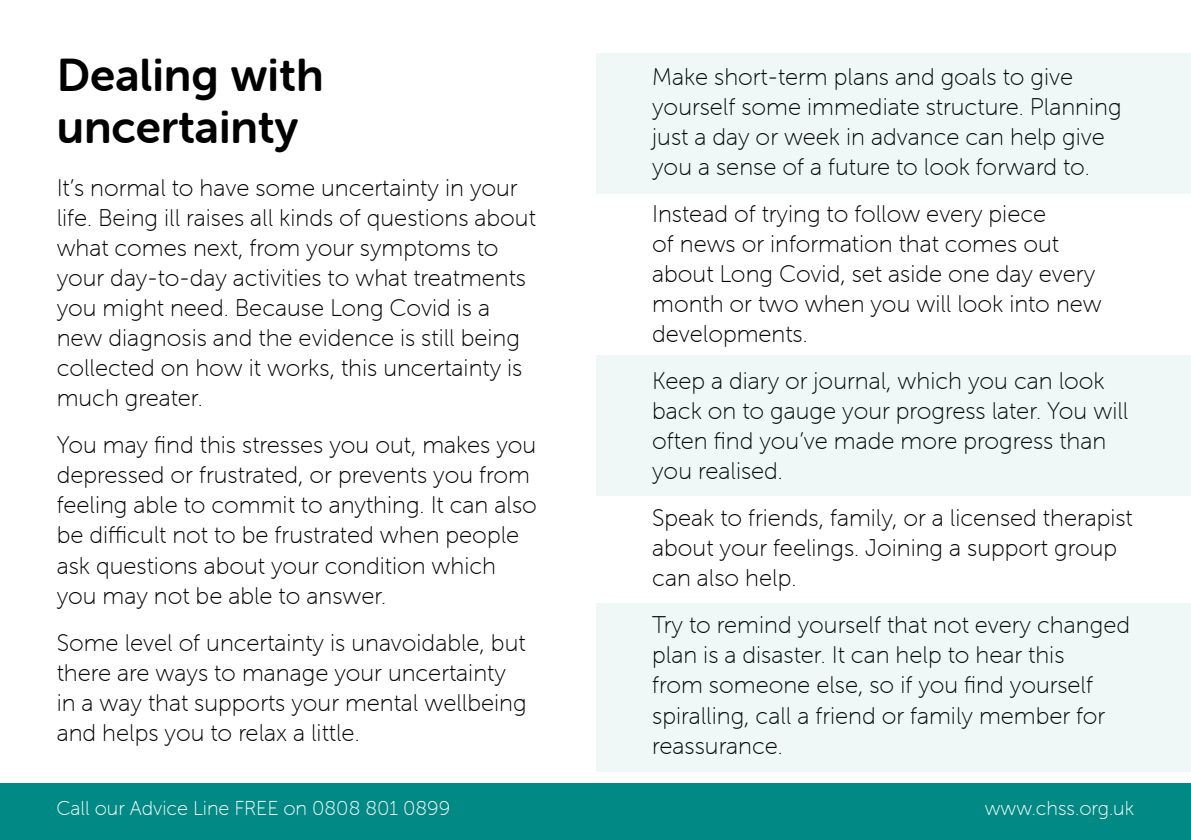
<style>
.page{position:relative;width:1191px;height:840px;background:#fff}
.page>*{position:absolute;margin:0;border:0;box-sizing:border-box;transform-origin:0 0}
.t1{font:46px/52px "Museo Sans Rounded 700";color:#000}
.t2{font:24px/30px "Museo Sans Rounded 100";color:#000}
.t3{font:20px "Museo Sans Rounded 100";color:#fff}
</style>
<div class="page">
<div style="left:578px;top:782px;width:613px;height:57px;background:#008985"></div>
<div style="left:0;top:782px;width:612px;height:57px;background:#008985"></div>
<div style="left:596px;top:53px;width:595px;height:141px;background:#f0f7f7"></div>
<div style="left:596px;top:602px;width:595px;height:169px;background:#f0f7f7"></div>
<div style="left:596px;top:354px;width:595px;height:141px;background:#f0f7f7"></div>
<h1 class="t1" style="left:57px;top:49px;width:268px">Dealing with uncertainty</h1>
<p class="t2" style="left:57px;top:173px;width:481px">It’s normal to have some uncertainty in your life. Being ill raises all kinds of questions about what comes next, from your symptoms to your day-to-day activities to what treatments you might need. Because Long Covid is a new diagnosis and the evidence is still being collected on how it works, this uncertainty is much greater.</p>
<p class="t2" style="left:57px;top:430px;width:482px">You may find this stresses you out, makes you depressed or frustrated, or prevents you from feeling able to commit to anything. It can also be difficult not to be frustrated when people ask questions about your condition which you may not be able to answer.</p>
<p class="t2" style="left:57px;top:627px;width:471px">Some level of uncertainty is unavoidable, but there are ways to manage your uncertainty in a way that supports your mental wellbeing and helps you to relax a little.</p>
<p class="t2" style="left:652px;top:62px;width:471px">Make short-term plans and goals to give yourself some immediate structure. Planning just a day or week in advance can help give you a sense of a future to look forward to.</p>
<p class="t2" style="left:652px;top:199px;width:451px">Instead of trying to follow every piece<br>of news or information that comes out about Long Covid, set aside one day every month or two when you will look into new developments.</p>
<p class="t2" style="left:652px;top:366px;width:478px">Keep a diary or journal, which you can look back on to gauge your progress later. You will often find you’ve made more progress than you realised.</p>
<p class="t2" style="left:652px;top:503px;width:482px">Speak to friends, family, or a licensed therapist about your feelings. Joining a support group can also help.</p>
<p class="t2" style="left:652px;top:610px;width:479px">Try to remind yourself that not every changed plan is a disaster. It can help to hear this<br>from someone else, so if you find yourself spiralling, call a friend or family member for reassurance.</p>
<p class="t3" style="left:56px;top:797px;width:395px">Call our Advice Line FREE on 0808 801 0899</p>
<p class="t3" style="left:51px;top:799px;width:343px">Call our Advice Line FREE on 0808 801</p>
<p class="t3" style="left:984px;top:797px;width:151px">www.chss.org.uk</p>
</div>
